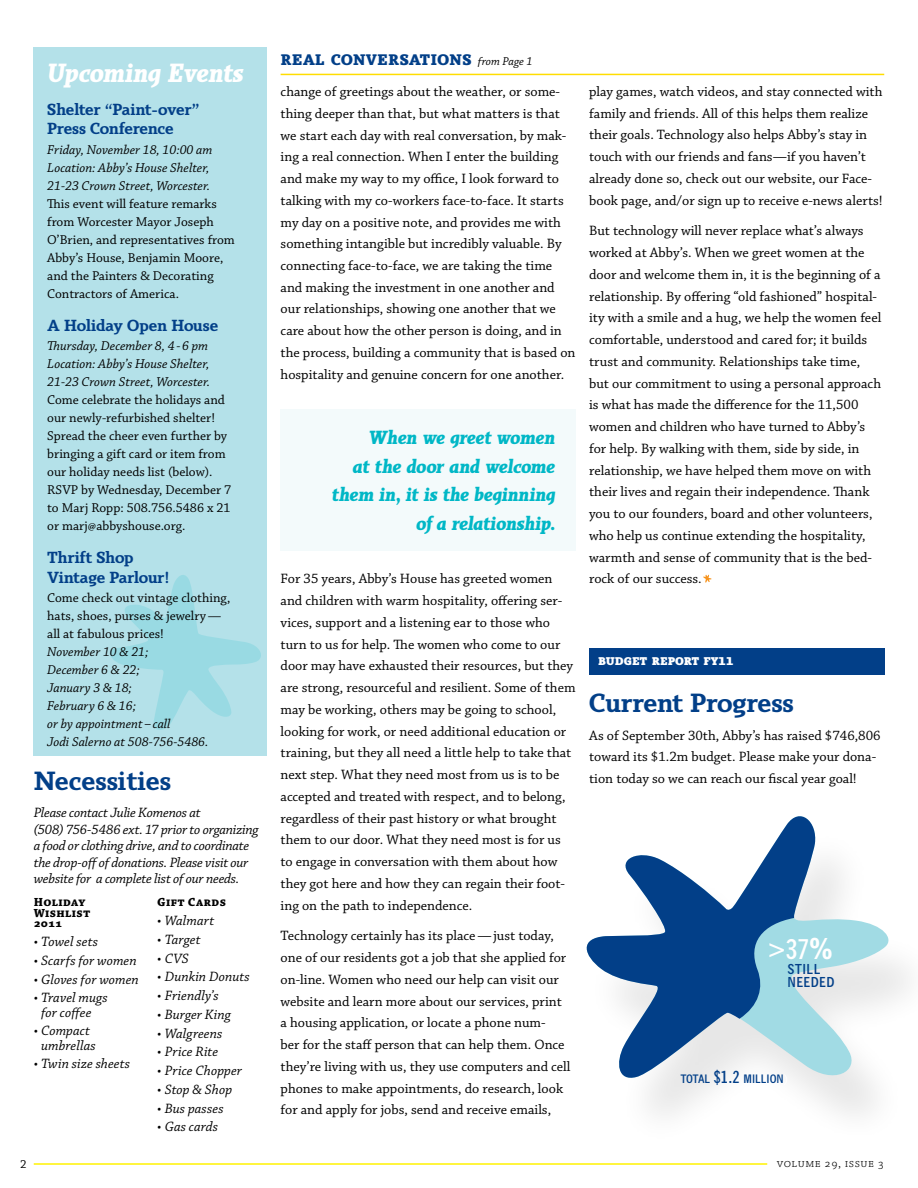
<style>
.page{position:relative;width:918px;height:1188px;background:#fff}
.page>*{position:absolute;margin:0;border:0;box-sizing:border-box;transform-origin:0 0}
.t1{font:600 27px "Sky Serif";color:#023f88}
.t2{font:italic 700 27px "Sky Serif";letter-spacing:-.005em;color:#fff}
.t3{font:700 condensed 27px "News Gothic";color:#fff}
.t4{font:22.5px "Sky Serif Semibold SC";color:#023f88}
.t5{font:italic 700 19.5px/28.5px "Sky Serif";letter-spacing:-.01em;color:#00b7c6;text-align:right}
.t6{font:600 16.5px/19.5px "Sky Serif";color:#023f88}
.t7{font:16.5px "Sky Serif Bold SC";color:#fff}
.t8{font:14.25px/21.8px "Chaparral Pro";color:#000}
.t9{font:italic 14.25px/16.5px "Chaparral Pro";color:#000}
.t10{font:700 condensed 13.65px/13.2px "News Gothic";letter-spacing:.03em;color:#023f88}
.t11{font:13.5px/18px "Chaparral Pro";color:#000}
.t12{font:italic 13.5px/18px "Chaparral Pro";color:#000}
.t13{font:700 12.3px/10.5px "Chaparral Pro";letter-spacing:.03em;color:#000}
.t14{font:12px "Chaparral Pro Light Capt";letter-spacing:.04em;color:#000}
.t15{font:12px "Chaparral Pro Capt";color:#000}
.t16{font:700 condensed 11.55px "News Gothic";color:#023f88}
.s1{font-family:"Chaparral Pro";font-style:italic;font-size:12px;color:#000}
.s2{font-family:"News Gothic Std";font-stretch:normal}
.s3{font-size:16.5px}
.s4{font-weight:400;font-size:11.85px;color:#fff}
</style>
<div class="page">
<hr style="left:34px;top:1163px;width:733px;height:2px;background:#fff200">
<hr style="left:281px;top:74px;width:603px;height:1px;background:#fd0">
<svg style="left:703px;top:574px;width:9px;height:9px"></svg>
<div style="left:281px;top:409px;width:295px;height:141px;background:#f3fafb"></div>
<div style="left:34px;top:47px;width:233px;height:709px;background:#b4e1e9"></div>
<svg style="left:110px;top:575px;width:151px;height:155px"></svg>
<div style="left:589px;top:648px;width:295px;height:27px;background:#023f88"></div>
<div style="left:581px;top:825px;width:337px;height:319px;background:#000;opacity:.1"></div>
<svg style="left:581px;top:825px;width:313px;height:261px"></svg>
<svg style="left:581px;top:816px;width:237px;height:266px"></svg>
<h2 class="t4" style="left:281px;top:44px;width:254px">real conversations <span class="s1">from Page 1</span></h2>
<p class="t8" style="left:281px;top:81px;width:296px">change of greetings about the weather, or some&shy;thing deeper than that, but what matters is that we start each day with real conversation, by mak&shy;ing a real connection. When I enter the building and make my way to my office, I look forward to talking with my co-workers face-to-face. It starts my day on a positive note, and provides me with something intangible but incredibly valuable. By connecting face-to-face, we are taking the time and making the investment in one another and our relationships, showing one another that we care about how the other person is doing, and in the process, building a community that is based on hospitality and genuine concern for one another.</p>
<h1 class="t2" style="left:47px;top:57px;width:198px">Upcoming Events</h1>
<p class="t6" style="left:47px;top:99px;width:153px">Shelter “Paint-over”<br>Press Conference</p>
<p class="t12" style="left:47px;top:141px;width:167px">Friday, November 18, 10:00 am<br>Location: Abby’s House Shelter,<br>21-23 Crown Street, Worcester.</p>
<p class="t11" style="left:47px;top:195px;width:189px">This event will feature remarks from Worcester Mayor Joseph<br>O’Brien, and representatives from<br>Abby’s House, Benjamin Moore, and the Painters &amp; Decorating<br>Contractors of America.</p>
<p class="t6" style="left:47px;top:315px;width:173px">A Holiday Open House</p>
<p class="t12" style="left:47px;top:338px;width:165px">Thursday, December 8, 4-6 pm<br>Location: Abby’s House Shelter,<br>21-23 Crown Street, Worcester.</p>
<p class="t11" style="left:47px;top:392px;width:186px">Come celebrate the holidays and our newly-refurbished shelter!<br>Spread the cheer even further by bringing a gift card or item from our holiday needs list (below).<br>RSVP by Wednesday, December 7 to Marj Ropp: 508.756.5486 x 21 or marj@abbyshouse.org.</p>
<p class="t6" style="left:47px;top:548px;width:124px">Thrift Shop<br>Vintage Parlour!</p>
<p class="t11" style="left:47px;top:590px;width:185px">Come check out vintage clothing, hats, shoes, purses &amp; jewelry— all at fabulous prices!</p>
<p class="t12" style="left:47px;top:644px;width:163px">November 10 &amp; 21;<br>December 6 &amp; 22;<br>January 3 &amp; 18;<br>February 6 &amp; 16;<br>or by appointment–call<br>Jodi Salerno at 508-756-5486.</p>
<p class="t7" style="left:598px;top:650px;width:137px">budget report fy11</p>
<p class="t8" style="left:589px;top:81px;width:295px">play games, watch videos, and stay connected with family and friends. All of this helps them realize their goals. Technology also helps Abby’s stay in touch with our friends and fans—if you haven’t already done so, check out our website, our Face&shy;book page, and/or sign up to receive e-news alerts!</p>
<p class="t8" style="left:589px;top:221px;width:294px">But technology will never replace what’s always worked at Abby’s. When we greet women at the door and welcome them in, it is the beginning of a relationship. By offering “old fashioned” hospital&shy;ity with a smile and a hug, we help the women feel comfortable, understood and cared for; it builds trust and community. Relationships take time, but our commitment to using a personal approach is what has made the difference for the 11,500 women and children who have turned to Abby’s for help. By walking with them, side by side, in relationship, we have helped them move on with their lives and regain their independence. Thank you to our founders, board and other volunteers, who help us continue extending the hospitality, warmth and sense of community that is the bed&shy;rock of our success.</p>
<h3 class="t5" style="left:332px;top:423px;width:225px">When we greet women<br>at the door and welcome them in, it is the beginning of a relationship.</h3>
<p class="t8" style="left:281px;top:569px;width:297px">For 35 years, Abby’s House has greeted women and children with warm hospitality, offering ser&shy;vices, support and a listening ear to those who turn to us for help. The women who come to our door may have exhausted their resources, but they are strong, resourceful and resilient. Some of them may be working, others may be going to school, looking for work, or need additional education or training, but they all need a little help to take that next step. What they need most from us is to be accepted and treated with respect, and to belong, regardless of their past history or what brought them to our door. What they need most is for us to engage in conversation with them about how they got here and how they can regain their foot&shy;ing on the path to independence.</p>
<p class="t8" style="left:281px;top:926px;width:291px">Technology certainly has its place—just today, one of our residents got a job that she applied for on-line. Women who need our help can visit our website and learn more about our services, print a housing application, or locate a phone num-<br>ber for the staff person that can help them. Once they’re living with us, they use computers and cell phones to make appointments, do research, look for and apply for jobs, send and receive emails,</p>
<h1 class="t1" style="left:589px;top:688px;width:206px">Current Progress</h1>
<p class="t8" style="left:589px;top:725px;width:293px">As of September 30th, Abby’s has raised $746,806 toward its $1.2m budget. Please make your dona&shy;tion today so we can reach our fiscal year goal!</p>
<h1 class="t1" style="left:34px;top:766px;width:139px">Necessities</h1>
<p class="t9" style="left:34px;top:805px;width:226px">Please contact Julie Komenos at<br>(508) 756-5486 ext. 17 prior to organizing a food or clothing drive, and to coordinate the drop-off of donations. Please visit our website for a complete list of our needs.</p>
<p class="t13" style="left:157px;top:898px;width:70px">Gift Cards</p>
<p class="t9" style="left:157px;top:913px;width:59px">• Walmart</p>
<p class="t9" style="left:157px;top:932px;width:45px">• Target</p>
<p class="t9" style="left:157px;top:951px;width:33px">• CVS</p>
<p class="t9" style="left:157px;top:969px;width:94px">• Dunkin Donuts</p>
<p class="t9" style="left:157px;top:988px;width:63px">• Friendly’s</p>
<p class="t9" style="left:157px;top:1007px;width:75px">• Burger King</p>
<p class="t9" style="left:157px;top:1026px;width:67px">• Walgreens</p>
<p class="t9" style="left:157px;top:1044px;width:63px">• Price Rite</p>
<p class="t9" style="left:157px;top:1063px;width:86px">• Price Chopper</p>
<p class="t9" style="left:157px;top:1082px;width:76px">• Stop &amp; Shop</p>
<p class="t9" style="left:157px;top:1101px;width:68px">• Bus passes</p>
<p class="t9" style="left:157px;top:1119px;width:62px">• Gas cards</p>
<p class="t13" style="left:34px;top:898px;width:58px">Holiday<br>Wishlist<br>2011</p>
<p class="t9" style="left:34px;top:934px;width:66px">• Towel sets</p>
<p class="t9" style="left:34px;top:953px;width:105px">• Scarfs for women</p>
<p class="t9" style="left:34px;top:972px;width:107px">• Gloves for women</p>
<p class="t9" style="left:41px;top:991px;width:68px;line-height:14.2px;text-indent:-7px">• Travel mugs for coffee</p>
<p class="t9" style="left:34px;top:1024px;width:63px;line-height:14.2px;text-align:center">• Compact umbrellas</p>
<p class="t9" style="left:34px;top:1056px;width:98px">• Twin size sheets</p>
<h1 class="t3" style="left:768px;top:933px;width:66px">&gt;37<span class="s2">%</span></h1>
<p class="t10" style="left:787px;top:962px;width:49px">STILL<br>NEEDED</p>
<p class="t16" style="left:680px;top:1072px;width:109px">TOTAL <span class="s3">$1.2</span> MILLION<span class="s4">)</span></p>
<p class="t15" style="left:20px;top:1157px;width:8px">2</p>
<p class="t14" style="left:777px;top:1156px;width:109px">volume 29, issue 3</p>
</div>
